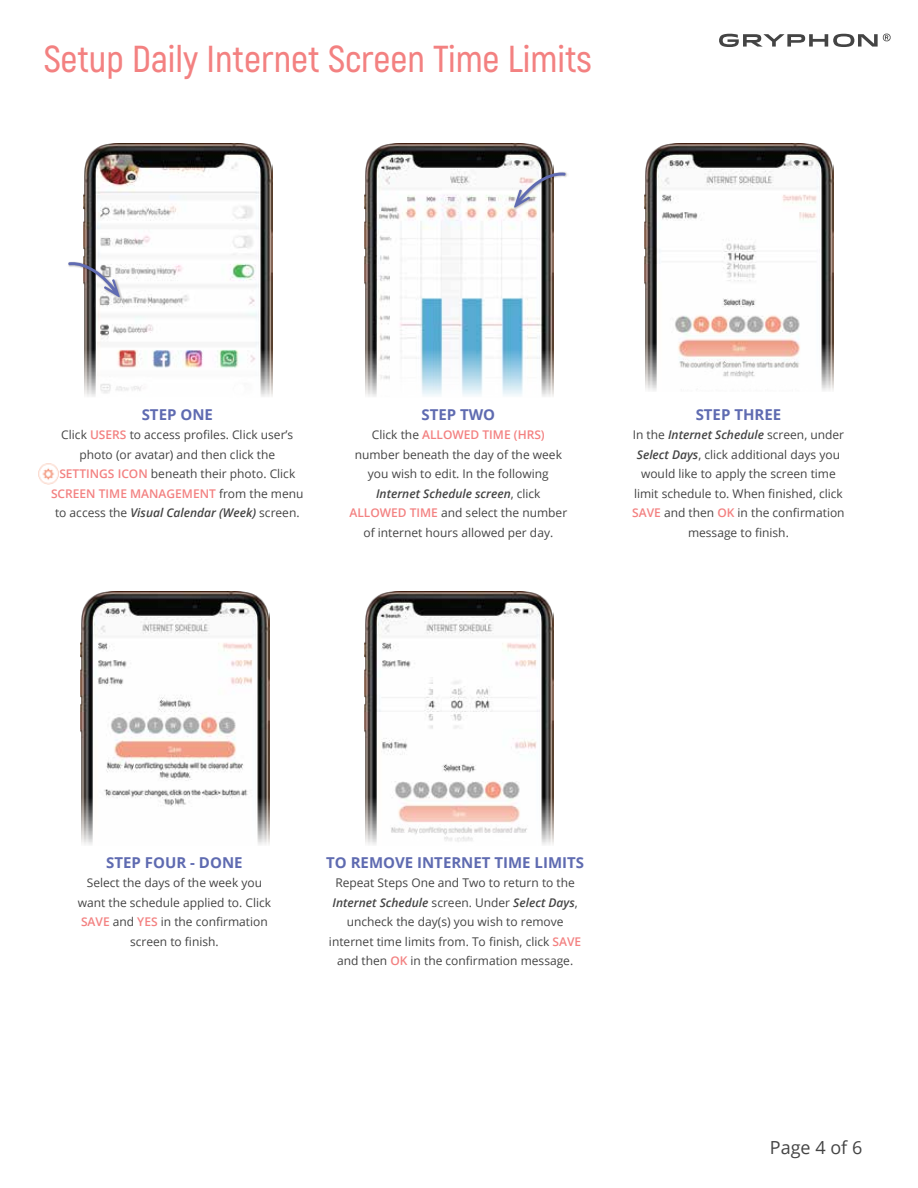
<style>
.page{position:relative;width:918px;height:1188px;background:#fff}
.page>*{position:absolute;margin:0;border:0;box-sizing:border-box;transform-origin:0 0}
.t1{font:600 37.5px "Akrobat";color:#f38181}
.t2{font:18px "Open Sans";color:#444}
.t3{font:700 15px "Open Sans";color:#5f6bb1}
.t4{font:12px/19.5px "Open Sans";color:#444;text-align:center}
.s1{font-weight:600;color:#f38181}
.s2{font-weight:600;font-style:italic}
</style>
<div class="page">
<img style="left:38px;top:463px;width:21px;height:22px">
<img style="left:644px;top:144px;width:189px;height:199px">
<img style="left:81px;top:592px;width:189px;height:205px">
<img style="left:84px;top:144px;width:189px;height:205px">
<img style="left:365px;top:144px;width:189px;height:205px">
<svg style="left:365px;top:349px;width:189px;height:48px"></svg>
<svg style="left:645px;top:343px;width:189px;height:48px"></svg>
<svg style="left:719px;top:33px;width:172px;height:14px"></svg>
<img style="left:84px;top:261px;width:39px;height:40px">
<svg style="left:68px;top:261px;width:52px;height:36px"></svg>
<img style="left:513px;top:171px;width:55px;height:40px">
<svg style="left:514px;top:172px;width:52px;height:36px"></svg>
<img style="left:364px;top:592px;width:189px;height:205px">
<svg style="left:365px;top:797px;width:189px;height:48px"></svg>
<h1 class="t1" style="left:43px;top:36px;width:550px">Setup Daily Internet Screen Time Limits</h1>
<p class="t3" style="left:142px;top:404px;width:73px">STEP ONE</p>
<p class="t4" style="left:51px;top:425px;width:254px">Click <span class="s1">USERS</span> to access profiles. Click user’s photo (or avatar) and then click the <span class="s1">SETTINGS ICON</span> beneath their photo. Click <span class="s1">SCREEN TIME MANAGEMENT</span> from the menu to access the <span class="s2">Visual Calendar (Week)</span> screen.</p>
<p class="t3" style="left:421px;top:404px;width:75px">STEP TWO</p>
<p class="t4" style="left:349px;top:425px;width:219px">Click the <span class="s1">ALLOWED TIME (HRS) </span>number beneath the day of the week you wish to edit. In the following<br><span class="s2">Internet Schedule screen</span>, click<br><span class="s1">ALLOWED TIME</span> and select the number of internet hours allowed per day.</p>
<p class="t3" style="left:696px;top:404px;width:87px">STEP THREE</p>
<p class="t4" style="left:632px;top:425px;width:214px">In the <span class="s2">Internet Schedule</span> screen, under <span class="s2">Select Days</span>, click additional days you would like to apply the screen time limit schedule to. When finished, click <span class="s1">SAVE</span> and then <span class="s1">OK</span> in the confirmation message to finish.</p>
<p class="t3" style="left:106px;top:852px;width:138px">STEP FOUR - DONE</p>
<p class="t4" style="left:78px;top:873px;width:195px">Select the days of the week you want the schedule applied to. Click<br><span class="s1">SAVE</span> and <span class="s1">YES</span> in the confirmation screen to finish.</p>
<p class="t3" style="left:326px;top:852px;width:259px">TO REMOVE INTERNET TIME LIMITS</p>
<p class="t4" style="left:329px;top:873px;width:254px">Repeat Steps One and Two to return to the <span class="s2">Internet Schedule</span> screen. Under <span class="s2">Select Days</span>, uncheck the day(s) you wish to remove internet time limits from. To finish, click <span class="s1">SAVE </span>and then <span class="s1">OK</span> in the confirmation message.</p>
<h2 class="t2" style="left:770px;top:1135px;width:94px">Page 4 of 6</h2>
</div>
